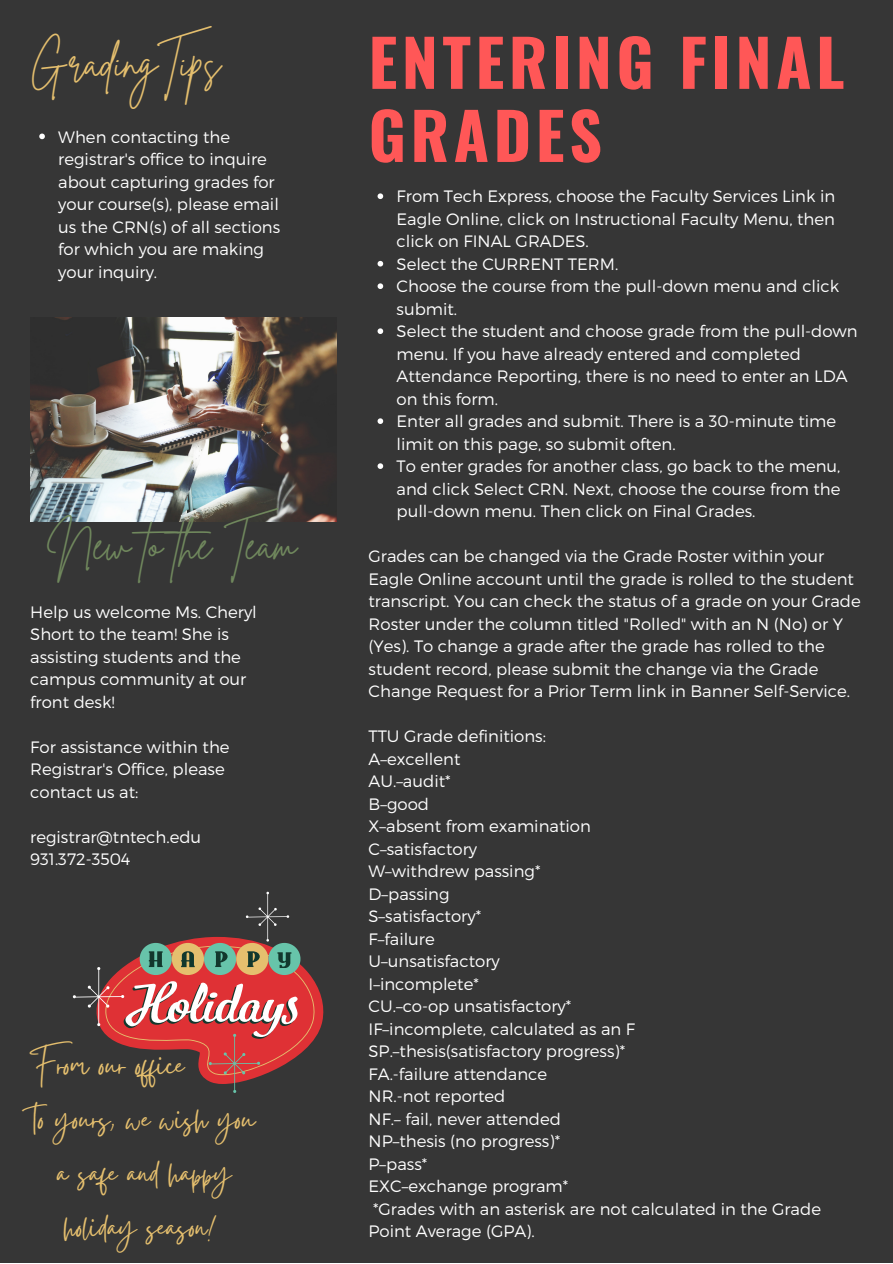
<style>
.page{position:relative;width:893px;height:1264px;background:#fff}
.page>*{position:absolute;margin:0;border:0;box-sizing:border-box;transform-origin:0 0}
.t1{font:700 64.35px/73.1px "Oswald";letter-spacing:.07em;color:#ff5757}
.t2{font:42px "Brittany Signature";color:#70885d}
.t3{font:42px "Brittany Signature";color:#e5bf6e}
.t4{font:39px "Gistesy";color:#e5bf6e}
.t5{font:300 16.5px/22.5px "Montserrat";color:#fff}
</style>
<div class="page">
<div style="left:0;top:0;width:892px;height:1262px;background:#363636"></div>
<svg style="left:73px;top:891px;width:251px;height:201px"></svg>
<img style="left:30px;top:317px;width:306px;height:204px">
<svg style="left:39px;top:134px;width:6px;height:5px"></svg>
<svg style="left:377px;top:193px;width:6px;height:6px"></svg>
<svg style="left:377px;top:261px;width:6px;height:5px"></svg>
<svg style="left:377px;top:283px;width:6px;height:6px"></svg>
<svg style="left:377px;top:328px;width:6px;height:6px"></svg>
<svg style="left:377px;top:418px;width:6px;height:6px"></svg>
<svg style="left:377px;top:463px;width:6px;height:6px"></svg>
<h2 class="t3" style="left:30px;top:36px;width:192px">GradingTips</h2>
<p class="t5" style="left:58px;top:125px;width:223px">When contacting the registrar's office to inquire about capturing grades for your course(s), please email us the CRN(s) of all sections for which you are making your inquiry.</p>
<h2 class="t2" style="left:47px;top:517px;width:250px">New to the Team</h2>
<p class="t5" style="left:30px;top:600px;width:228px">Help us welcome Ms. Cheryl<br>Short to the team! She is assisting students and the campus community at our front desk!</p>
<p class="t5" style="left:30px;top:734px;width:201px">For assistance within the<br>Registrar's Office, please contact us at:</p>
<p class="t5" style="left:30px;top:824px;width:172px">registrar@tntech.edu<br>931.372-3504</p>
<h3 class="t4" style="left:30px;top:1038px;width:155px">From our office</h3>
<h3 class="t4" style="left:33px;top:1091px;width:223px">to yours, we wish you</h3>
<h3 class="t4" style="left:57px;top:1145px;width:176px">a safe and happy</h3>
<h3 class="t4" style="left:64px;top:1199px;width:151px">holiday season!</h3>
<h1 class="t1" style="left:368px;top:23px;width:477px">ENTERING FINAL<br>GRADES</h1>
<p class="t5" style="left:396px;top:184px;width:462px">From Tech Express, choose the Faculty Services Link in Eagle Online, click on Instructional Faculty Menu, then click on FINAL GRADES.<br>Select the CURRENT TERM.<br>Choose the course from the pull-down menu and click submit.<br>Select the student and choose grade from the pull-down menu. If you have already entered and completed Attendance Reporting, there is no need to enter an LDA on this form.<br>Enter all grades and submit. There is a 30-minute time limit on this page, so submit often.<br>To enter grades for another class, go back to the menu, and click Select CRN. Next, choose the course from the pull-down menu. Then click on Final Grades.</p>
<p class="t5" style="left:368px;top:544px;width:493px">Grades can be changed via the Grade Roster within your Eagle Online account until the grade is rolled to the student transcript. You can check the status of a grade on your Grade Roster under the column titled "Rolled" with an N (No) or Y (Yes). To change a grade after the grade has rolled to the student record, please submit the change via the Grade Change Request for a Prior Term link in Banner Self-Service.</p>
<p class="t5" style="left:368px;top:724px;width:454px">TTU Grade definitions:<br>A–excellent<br>AU.–audit*<br>B–good<br>X–absent from examination<br>C–satisfactory<br>W–withdrew passing*<br>D–passing<br>S–satisfactory*<br>F–failure<br>U–unsatisfactory<br>I–incomplete*<br>CU.–co-op unsatisfactory*<br>IF–incomplete, calculated as an F<br>SP.–thesis(satisfactory progress)*<br>FA.-failure attendance<br>NR.-not reported<br>NF.– fail, never attended<br>NP–thesis (no progress)*<br>P–pass*<br>EXC–exchange program*<br>*Grades with an asterisk are not calculated in the Grade<br>Point Average (GPA).</p>
</div>
